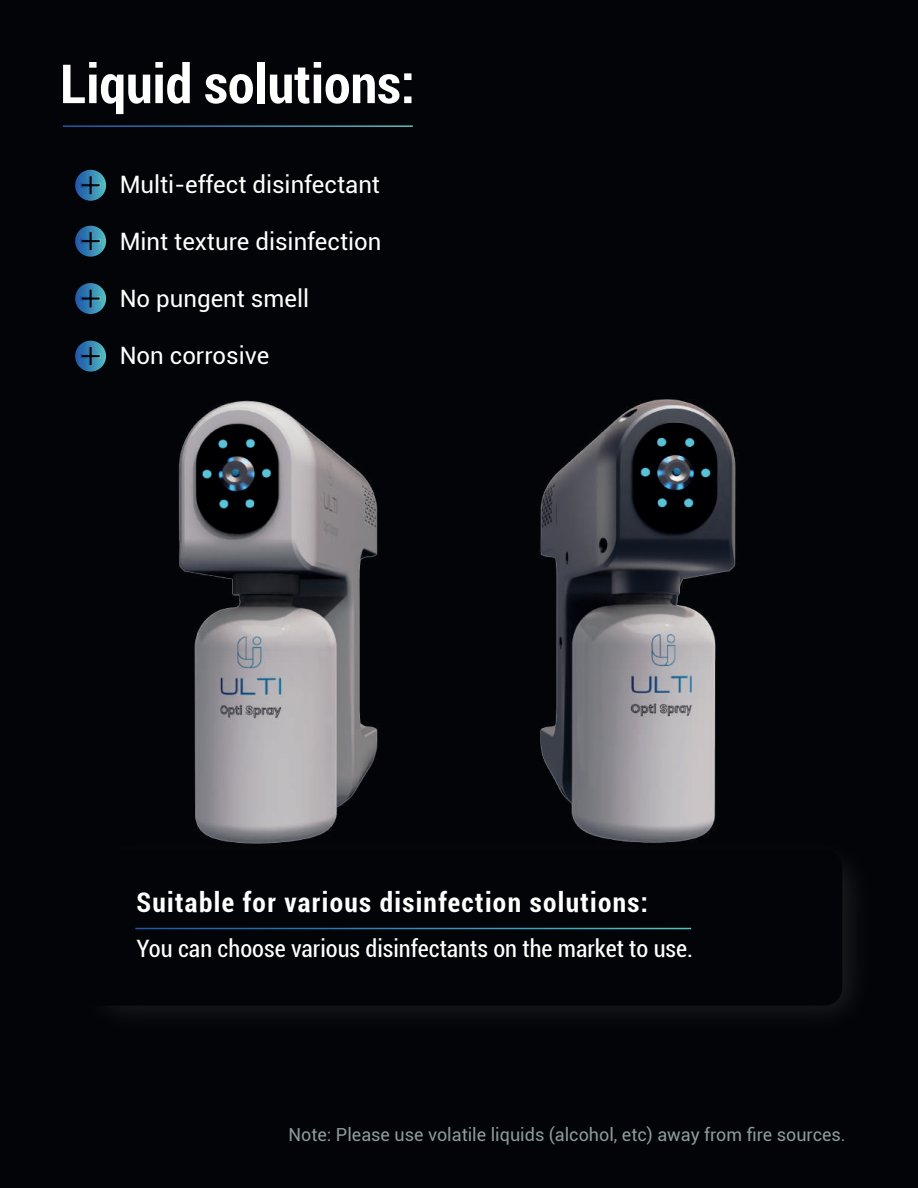
<style>
.page{position:relative;width:918px;height:1188px;background:#020407}
.page>*{position:absolute;margin:0;border:0;box-sizing:border-box;transform-origin:0 0}
.t1{font:700 condensed 54px "Roboto";color:#fff}
.t2{font:700 condensed 27px "Roboto";letter-spacing:.05em;color:#fff}
.t3{font:24px "Roboto";color:#fff}
.t4{font:condensed 24px "Roboto";color:#fff}
.t5{font:18px "Roboto";color:#8d9b9c}
</style>
<div class="page">
<img style="left:88px;top:298px;width:648px;height:512px">
<img style="left:112px;top:810px;width:741px;height:204px">
<div style="left:76px;top:850px;width:766px;height:156px;background:#020407;border-radius:18px"></div>
<svg style="left:75px;top:170px;width:31px;height:31px"></svg>
<svg style="left:75px;top:226px;width:31px;height:31px"></svg>
<svg style="left:75px;top:283px;width:31px;height:31px"></svg>
<svg style="left:75px;top:341px;width:31px;height:31px"></svg>
<hr style="left:63px;top:125px;width:350px;height:2px;background:#fff">
<svg style="left:135px;top:929px;width:556px;height:1px"></svg>
<hr style="left:135px;top:928px;width:556px;height:1px;background:#fff">
<h1 class="t1" style="left:60px;top:46px;width:356px">Liquid solutions:</h1>
<p class="t3" style="left:120px;top:168px;width:262px">Multi-effect disinfectant</p>
<p class="t3" style="left:120px;top:225px;width:263px">Mint texture disinfection</p>
<p class="t3" style="left:120px;top:282px;width:191px">No pungent smell</p>
<p class="t3" style="left:120px;top:339px;width:151px">Non corrosive</p>
<p class="t2" style="left:136px;top:883px;width:513px">Suitable for various disinfection solutions:</p>
<p class="t4" style="left:136px;top:931px;width:558px">You can choose various disinfectants on the market to use.</p>
<p class="t5" style="left:289px;top:1122px;width:559px">Note: Please use volatile liquids (alcohol, etc) away from fire sources.</p>
</div>
